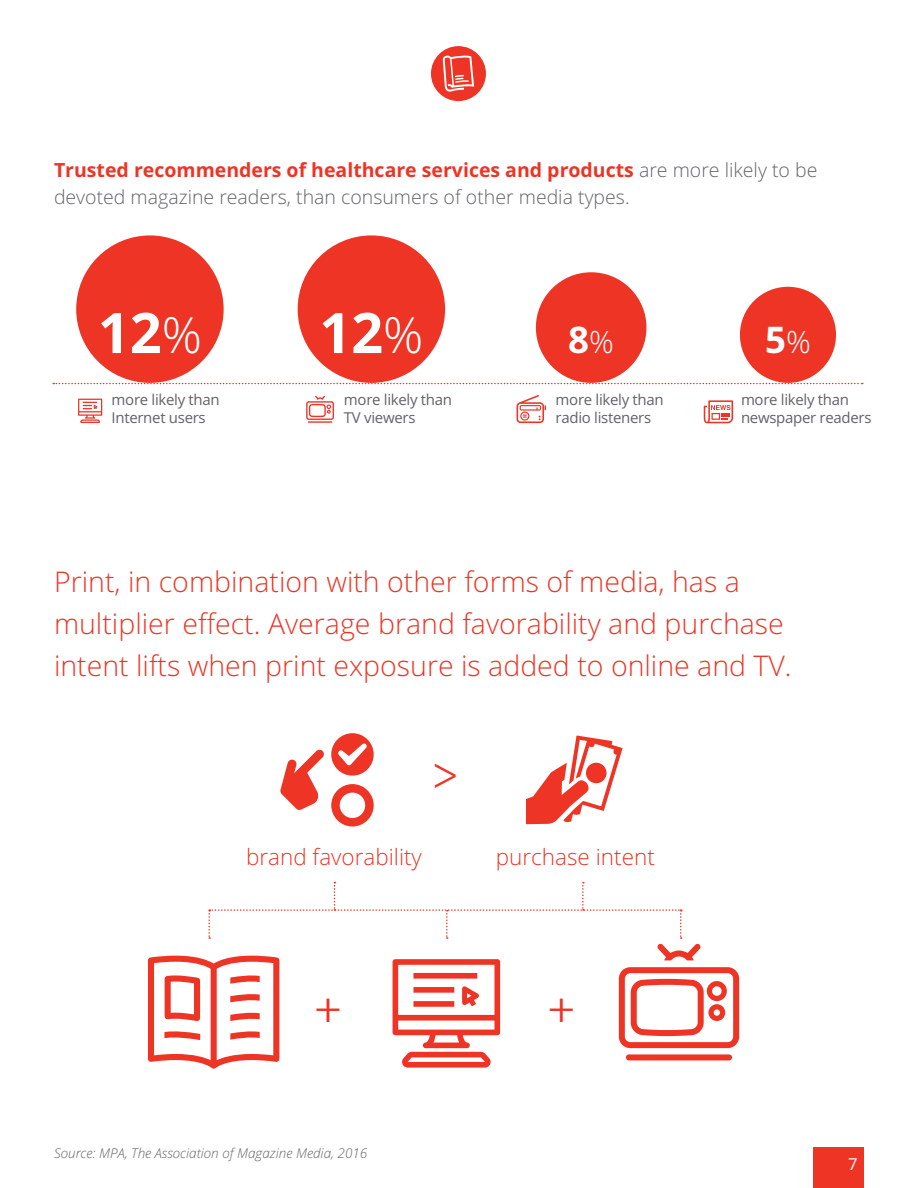
<style>
.page{position:relative;width:918px;height:1188px;background:#fff}
.page>*{position:absolute;margin:0;border:0;box-sizing:border-box;transform-origin:0 0}
.t1{font:700 55.95px "Open Sans";color:#fff}
.t2{font:48px "Minion Pro";color:#ee3424}
.t3{font:700 36.75px "Open Sans";color:#fff}
.t4{font:300 28.5px/42px "Open Sans";color:#ee3424}
.t5{font:300 22.5px "Open Sans";color:#ee3424}
.t6{font:300 19.5px/27px "Open Sans";color:#636366}
.t7{font:16.5px "Open Sans";color:#fff}
.t8{font:15px/18px "Open Sans";letter-spacing:-.02em;color:#636366}
.t9{font:italic 300 13.5px "Open Sans";color:#636366}
.s1{font-weight:700;color:#ee3424}
.s2{font-weight:300;font-size:49.95px}
.s3{font-weight:300;font-size:30.75px}
</style>
<div class="page">
<div style="left:813px;top:1148px;width:51px;height:40px;background:#ee3424"></div>
<div style="left:431px;top:46px;width:55px;height:55px;background:#ee3424;border-radius:50%"></div>
<svg style="left:443px;top:55px;width:31px;height:37px"></svg>
<svg style="left:331px;top:784px;width:43px;height:43px"></svg>
<svg style="left:280px;top:749px;width:44px;height:61px"></svg>
<svg style="left:331px;top:733px;width:43px;height:43px"></svg>
<svg style="left:526px;top:735px;width:97px;height:89px"></svg>
<div style="left:586px;top:763px;width:21px;height:20px;background:#ee3424;border-radius:50%"></div>
<svg style="left:148px;top:882px;width:591px;height:187px"></svg>
<div style="left:76px;top:235px;width:148px;height:148px;background:#ee3424;border-radius:50%"></div>
<div style="left:298px;top:235px;width:147px;height:148px;background:#ee3424;border-radius:50%"></div>
<div style="left:536px;top:272px;width:110px;height:111px;background:#ee3424;border-radius:50%"></div>
<div style="left:740px;top:287px;width:96px;height:96px;background:#ee3424;border-radius:50%"></div>
<svg style="left:53px;top:383px;width:810px;height:1px"></svg>
<svg style="left:306px;top:396px;width:28px;height:27px"></svg>
<svg style="left:78px;top:399px;width:24px;height:24px"></svg>
<svg style="left:704px;top:400px;width:29px;height:23px"></svg>
<svg style="left:517px;top:395px;width:29px;height:28px"></svg>
<p class="t6" style="left:54px;top:156px;width:765px"><span class="s1">Trusted recommenders of healthcare services and products</span> are more likely to be devoted magazine readers, than consumers of other media types.</p>
<p class="t1" style="left:98px;top:293px;width:106px">12<span class="s2">%</span></p>
<p class="t1" style="left:319px;top:293px;width:106px">12<span class="s2">%</span></p>
<p class="t3" style="left:568px;top:314px;width:47px">8<span class="s3">%</span></p>
<p class="t3" style="left:765px;top:314px;width:47px">5<span class="s3">%</span></p>
<p class="t8" style="left:112px;top:390px;width:110px">more likely than<br>Internet users</p>
<p class="t8" style="left:741px;top:390px;width:110px">more likely than</p>
<p class="t8" style="left:344px;top:390px;width:110px">more likely than</p>
<p class="t8" style="left:344px;top:408px;width:73px">TV viewers</p>
<p class="t8" style="left:556px;top:390px;width:110px">more likely than</p>
<p class="t8" style="left:556px;top:408px;width:97px">radio listeners</p>
<p class="t8" style="left:741px;top:408px;width:132px">newspaper readers</p>
<p class="t4" style="left:54px;top:560px;width:739px">Print, in combination with other forms of media, has a multiplier effect. Average brand favorability and purchase intent lifts when print exposure is added to online and TV.</p>
<p class="t2" style="left:432px;top:744px;width:28px">&gt;</p>
<p class="t5" style="left:246px;top:841px;width:177px">brand favorability</p>
<p class="t5" style="left:496px;top:841px;width:161px">purchase intent</p>
<p class="t2" style="left:314px;top:978px;width:29px">+</p>
<p class="t9" style="left:54px;top:1144px;width:315px">Source: MPA, The Association of Magazine Media, 2016</p>
<p class="t2" style="left:548px;top:978px;width:29px">+</p>
<p class="t7" style="left:848px;top:1152px;width:11px">7</p>
</div>
